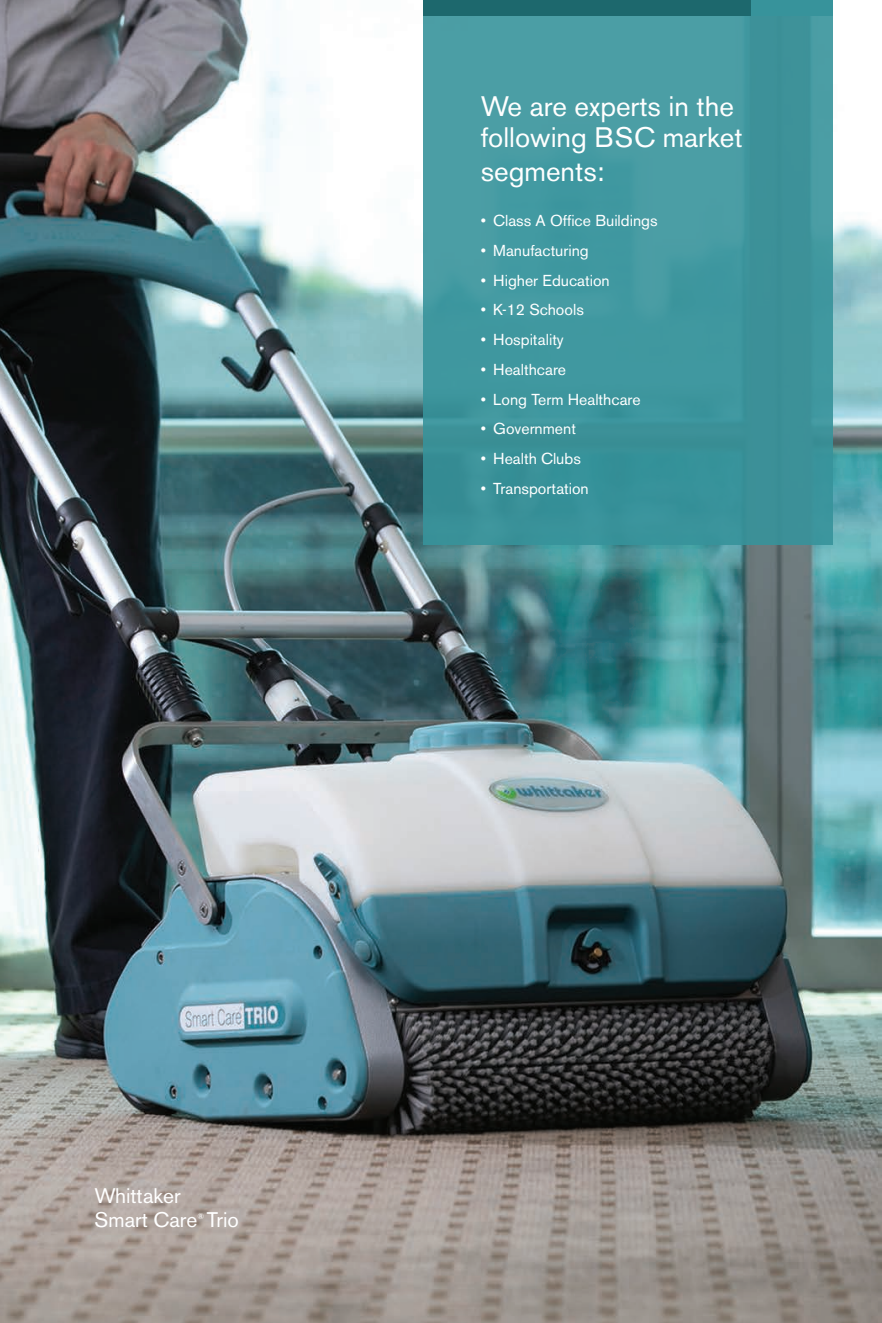
<style>
.page{position:relative;width:882px;height:1323px;background:#fff}
.page>*{position:absolute;margin:0;border:0;box-sizing:border-box;transform-origin:0 0}
.t1{font:28px/32.6px "Akzidenz Grotesk BE";color:#fff}
.t2{font:21px "Akzidenz Grotesk BE";color:#fff}
.t3{font:15.75px "Akzidenz Grotesk BE";color:#fff}
.t4{font:8.22px "Akzidenz Grotesk BE";color:#fff}
</style>
<div class="page">
<img style="left:0;top:0;width:882px;height:1323px">
<div style="left:423px;top:0;width:410px;height:544px;background:#3f98a0"></div>
<div style="left:751px;top:0;width:82px;height:16px;background:#37939b"></div>
<div style="left:423px;top:0;width:328px;height:16px;background:#1d686d"></div>
<p class="t1" style="left:481px;top:90px;width:263px">We are experts in the following BSC market segments:</p>
<p class="t3" style="left:481px;top:211px;width:178px">• Class A Office Buildings</p>
<p class="t3" style="left:481px;top:241px;width:110px">• Manufacturing</p>
<p class="t3" style="left:481px;top:271px;width:131px">• Higher Education</p>
<p class="t3" style="left:481px;top:300px;width:105px">• K-12 Schools</p>
<p class="t3" style="left:481px;top:330px;width:85px">• Hospitality</p>
<p class="t3" style="left:481px;top:360px;width:87px">• Healthcare</p>
<p class="t3" style="left:481px;top:390px;width:161px">• Long Term Healthcare</p>
<p class="t3" style="left:481px;top:419px;width:97px">• Government</p>
<p class="t3" style="left:481px;top:449px;width:102px">• Health Clubs</p>
<p class="t3" style="left:481px;top:479px;width:110px">• Transportation</p>
<p class="t2" style="left:94px;top:1183px;width:88px">Whittaker</p>
<p class="t2" style="left:94px;top:1207px;width:104px">Smart Care</p>
<p class="t4" style="left:197px;top:1211px;width:8px">®</p>
<p class="t2" style="left:207px;top:1207px;width:33px">Trio</p>
</div>
